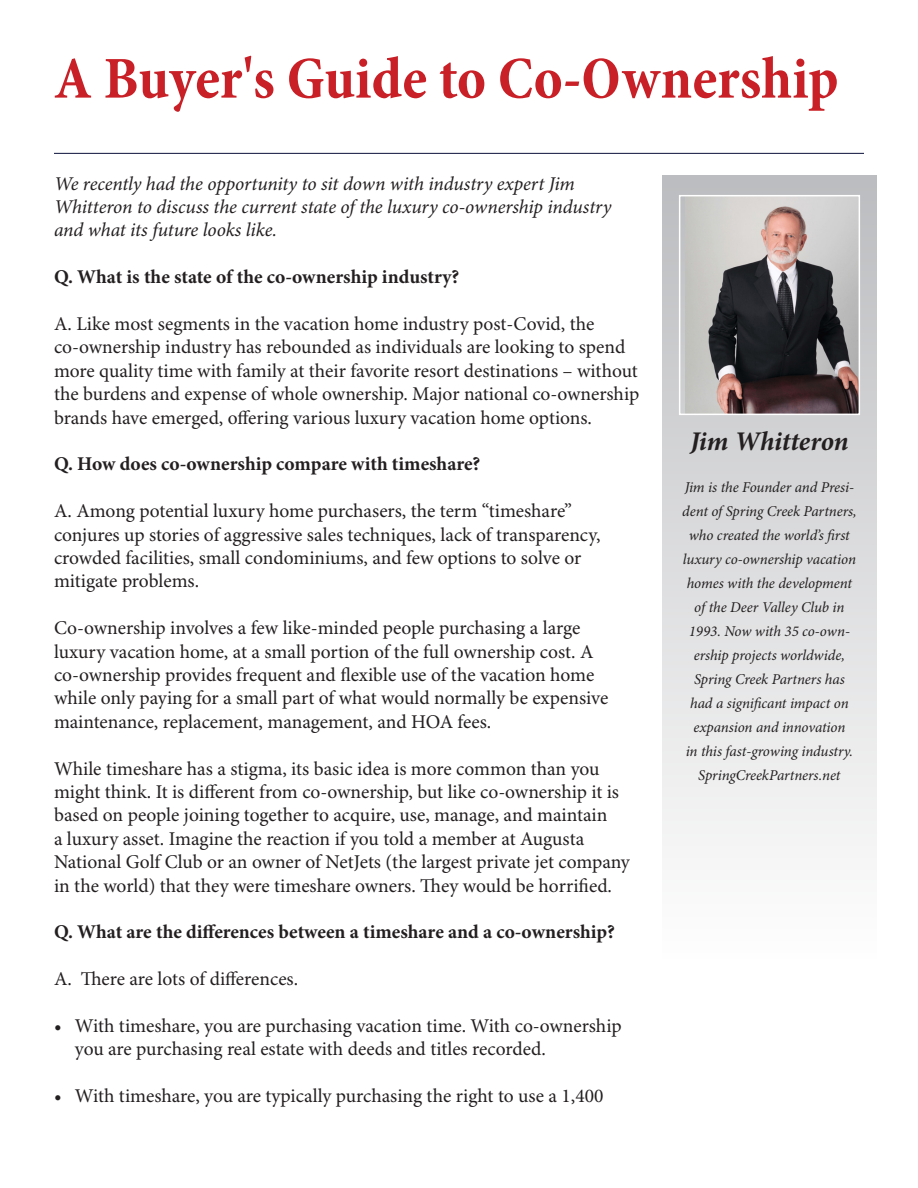
<style>
.page{position:relative;width:918px;height:1188px;background:#fff}
.page>*{position:absolute;margin:0;border:0;box-sizing:border-box;transform-origin:0 0}
.t1{font:700 condensed 60px "Minion Pro";color:#c82026}
.t2{font:italic 700 27px "Minion Pro";letter-spacing:-.005em;color:#231f20}
.t3{font:19.5px/23.4px "Minion Pro";letter-spacing:-.005em;color:#231f20}
.t4{font:italic 19.5px/23.4px "Minion Pro";letter-spacing:-.01em;color:#231f20}
.t5{font:700 19.5px "Minion Pro";color:#231f20}
.t6{font:italic 15px/24px "Minion Pro";letter-spacing:-.01em;color:#231f20;text-align:center}
</style>
<div class="page">
<hr style="left:54px;top:153px;width:810px;height:1px;background:#0b103b">
<div style="left:662px;top:176px;width:214px;height:783px;background:linear-gradient(to bottom,#bcbdc0,#fefefe)"></div>
<img style="left:686px;top:198px;width:171px;height:214px">
<div style="left:679px;top:195px;width:181px;height:220px;border:2px solid #fff"></div>
<p class="t1" style="left:54px;top:43px;width:786px">A Buyer's Guide to Co-Ownership</p>
<p class="t4" style="left:54px;top:173px;width:559px">We recently had the opportunity to sit down with industry expert Jim<br>Whitteron to discuss the current state of the luxury co-ownership industry and what its future looks like.</p>
<p class="t5" style="left:54px;top:265px;width:407px">Q. What is the state of the co-ownership industry?</p>
<p class="t3" style="left:54px;top:313px;width:587px">A. Like most segments in the vacation home industry post-Covid, the co-ownership industry has rebounded as individuals are looking to spend more quality time with family at their favorite resort destinations – without the burdens and expense of whole ownership. Major national co-ownership brands have emerged, offering various luxury vacation home options.</p>
<p class="t5" style="left:54px;top:453px;width:428px">Q. How does co-ownership compare with timeshare?</p>
<p class="t3" style="left:54px;top:500px;width:548px">A. Among potential luxury home purchasers, the term “timeshare” conjures up stories of aggressive sales techniques, lack of transparency, crowded facilities, small condominiums, and few options to solve or mitigate problems.</p>
<p class="t3" style="left:54px;top:617px;width:556px">Co-ownership involves a few like-minded people purchasing a large luxury vacation home, at a small portion of the full ownership cost. A co-ownership provides frequent and flexible use of the vacation home while only paying for a small part of what would normally be expensive maintenance, replacement, management, and HOA fees.</p>
<p class="t3" style="left:54px;top:758px;width:577px">While timeshare has a stigma, its basic idea is more common than you might think. It is different from co-ownership, but like co-ownership it is based on people joining together to acquire, use, manage, and maintain<br>a luxury asset. Imagine the reaction if you told a member at Augusta National Golf Club or an owner of NetJets (the largest private jet company in the world) that they were timeshare owners. They would be horrified.</p>
<p class="t5" style="left:54px;top:921px;width:562px">Q. What are the differences between a timeshare and a co-ownership?</p>
<p class="t3" style="left:54px;top:968px;width:246px">A. There are lots of differences.</p>
<p class="t3" style="left:75px;top:1015px;width:548px;text-indent:-21px">• With timeshare, you are purchasing vacation time. With co-ownership you are purchasing real estate with deeds and titles recorded.</p>
<p class="t3" style="left:54px;top:1085px;width:551px">• With timeshare, you are typically purchasing the right to use a 1,400</p>
<p class="t2" style="left:690px;top:425px;width:160px">Jim Whitteron</p>
<p class="t6" style="left:682px;top:476px;width:176px">Jim is the Founder and Presi&shy;dent of Spring Creek Partners, who created the world’s first luxury co-ownership vacation homes with the development of the Deer Valley Club in<br>1993. Now with 35 co-own&shy;ership projects worldwide,<br>Spring Creek Partners has had a significant impact on expansion and innovation<br>in this fast-growing industry.<br>SpringCreekPartners.net</p>
</div>
